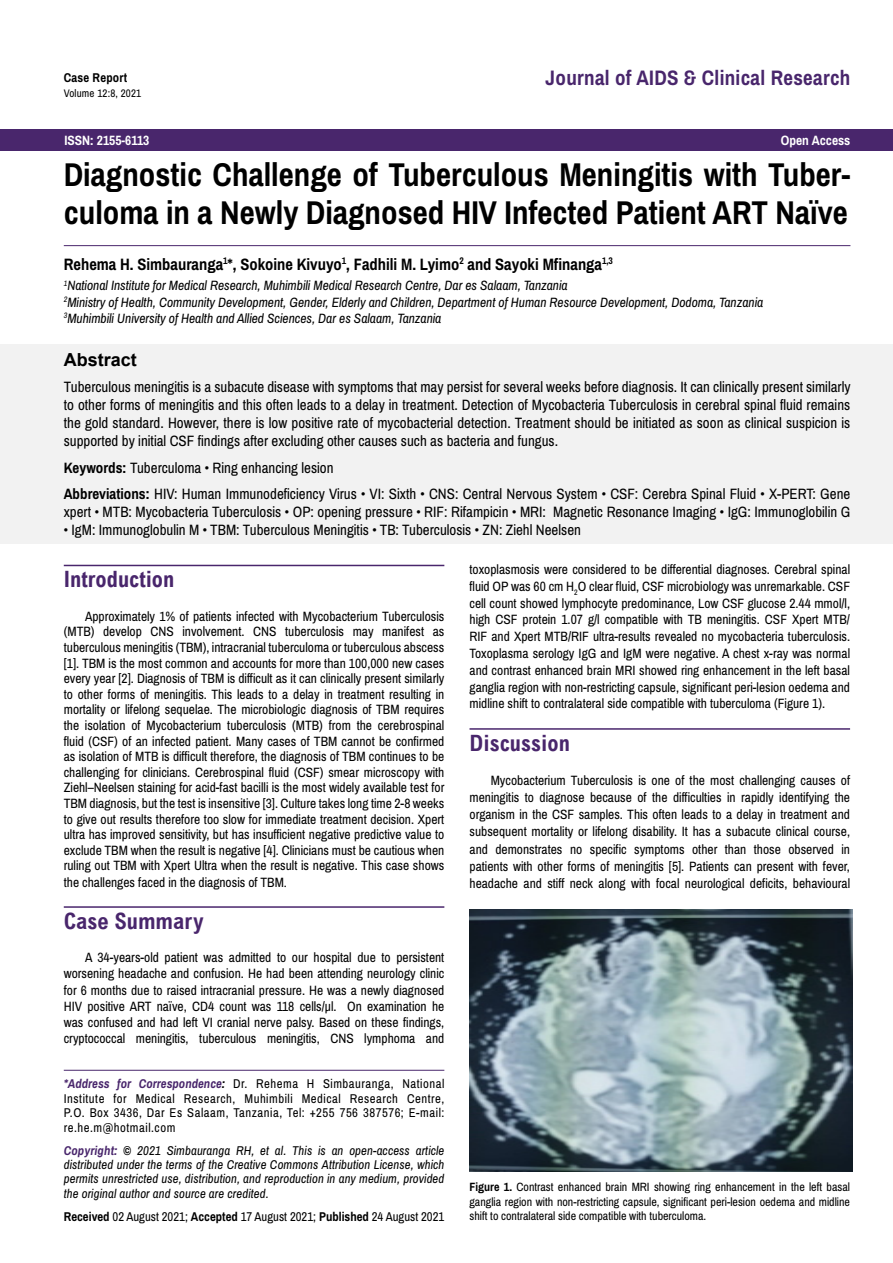
<style>
.page{position:relative;width:893px;height:1263px;background:#fff}
.page>*{position:absolute;margin:0;border:0;box-sizing:border-box;transform-origin:0 0}
.t1{font:700 33px/37.5px "Archivo Narrow";color:#000}
.t2{font:700 condensed 22.5px "Arial";color:#49266c}
.t3{font:700 21px "Archivo Narrow";letter-spacing:.015em;color:#49266c}
.t4{font:700 18px "Arial";color:#000}
.t5{font:700 16.5px "Archivo Narrow";color:#000}
.t6{font:15px/18px "Archivo Narrow";color:#000;text-align:justify}
.t7{font:13.5px/15.6px "Archivo Narrow";color:#000;text-align:justify}
.t8{font:italic 13.5px/16.2px "Archivo Narrow";color:#000}
.t9{font:700 13.5px "Archivo Narrow";color:#fff}
.t10{font:italic 12.75px/14.4px "Archivo Narrow";letter-spacing:.01em;color:#000;text-align:justify}
.t11{font:12.75px/14.4px "Archivo Narrow";letter-spacing:.04em;color:#000;text-align:justify}
.t12{font:12.75px "Archivo Narrow";color:#000}
.t13{font:700 12.75px "Archivo Narrow";letter-spacing:.015em;color:#000}
.t14{font:12px/14.4px "Archivo Narrow";color:#000;text-align:justify}
.t15{font:10.95px "Archivo Narrow";letter-spacing:.015em;color:#000}
.s1{font-weight:700}
.s2{font-family:"Minion Pro"}
.s3{font-weight:700;font-style:italic;color:#49266c}
.s4{font-weight:700;font-style:italic}
.s5{font-weight:700;color:#49266c}
</style>
<div class="page">
<div style="left:0;top:129px;width:893px;height:21px;background:#49266c"></div>
<div style="left:0;top:344px;width:893px;height:200px;background:#f2f2f2"></div>
<hr style="left:64px;top:1070px;width:380px;height:1px;background:#49266c">
<hr style="left:64px;top:245px;width:786px;height:1px;background:#49266c">
<hr style="left:64px;top:565px;width:380px;height:1px;background:#49266c">
<hr style="left:64px;top:906px;width:380px;height:2px;background:#49266c">
<hr style="left:469px;top:728px;width:381px;height:2px;background:#49266c">
<img style="left:470px;top:910px;width:382px;height:261px">
<p class="t13" style="left:64px;top:70px;width:65px">Case Report</p>
<h3 class="t3" style="left:546px;top:65px;width:306px">Journal of AIDS &amp; Clinical Research</h3>
<p class="t15" style="left:64px;top:86px;width:79px">Volume 12:8, 2021</p>
<p class="t9" style="left:64px;top:133px;width:86px">ISSN: 2155-6113</p>
<p class="t9" style="left:781px;top:133px;width:71px">Open Access</p>
<h1 class="t1" style="left:64px;top:156px;width:788px">Diagnostic Challenge of Tuberculous Meningitis with Tuber&shy;culoma in a Newly Diagnosed HIV Infected Patient ART Naïve</h1>
<p class="t5" style="left:64px;top:254px;width:551px">Rehema H. Simbauranga<sup>1</sup>*, Sokoine Kivuyo<sup>1</sup>, Fadhili M. Lyimo<sup>2</sup> and Sayoki Mfinanga<sup>1,3</sup></p>
<p class="t8" style="left:64px;top:278px;width:701px"><sup>1</sup>National Institute for Medical Research, Muhimbili Medical Research Centre, Dar es Salaam, Tanzania<br><sup>2</sup>Ministry of Health, Community Development, Gender, Elderly and Children, Department of Human Resource Development, Dodoma, Tanzania<br><sup>3</sup>Muhimbili University of Health and Allied Sciences, Dar es Salaam, Tanzania</p>
<h3 class="t4" style="left:64px;top:347px;width:75px">Abstract</h3>
<p class="t6" style="left:64px;top:378px;width:788px">Tuberculous meningitis is a subacute disease with symptoms that may persist for several weeks before diagnosis. It can clinically present similarly to other forms of meningitis and this often leads to a delay in treatment. Detection of Mycobacteria Tuberculosis in cerebral spinal fluid remains the gold standard. However, there is low positive rate of mycobacterial detection. Treatment should be initiated as soon as clinical suspicion is supported by initial CSF findings after excluding other causes such as bacteria and fungus.</p>
<p class="t6" style="left:64px;top:454px;width:788px;line-height:26.5px"><span class="s1">Keywords:</span> Tuberculoma • Ring enhancing lesion<br><span class="s1">Abbreviations:</span> HIV: Human Immunodeficiency Virus • VI: Sixth • CNS: Central Nervous System • CSF: Cerebra Spinal Fluid • X-PERT: Gene</p>
<p class="t6" style="left:64px;top:503px;width:788px">xpert • MTB: Mycobacteria Tuberculosis • OP: opening pressure • RIF: Rifampicin • MRI: Magnetic Resonance Imaging • IgG: Immunoglobilin G</p>
<p class="t6" style="left:64px;top:521px;width:519px">• IgM: Immunoglobulin M • TBM: Tuberculous Meningitis • TB: Tuberculosis • ZN: Ziehl Neelsen</p>
<h2 class="t2" style="left:64px;top:567px;width:112px">Introduction</h2>
<p class="t7" style="left:64px;top:608px;width:382px;text-indent:21px">Approximately 1% of patients infected with Mycobacterium Tuberculosis (MTB) develop CNS involvement. CNS tuberculosis may manifest as tuberculous meningitis (TBM), intracranial tuberculoma or tuberculous abscess [1]. TBM is the most common and accounts for more than 100,000 new cases every year [2]. Diagnosis of TBM is difficult as it can clinically present similarly to other forms of meningitis. This leads to a delay in treatment resulting in mortality or lifelong sequelae. The microbiologic diagnosis of TBM requires the isolation of Mycobacterium tuberculosis (MTB) from the cerebrospinal fluid (CSF) of an infected patient. Many cases of TBM cannot be confirmed as isolation of MTB is difficult therefore, the diagnosis of TBM continues to be challenging for clinicians. Cerebrospinal fluid (CSF) smear microscopy with Ziehl–Neelsen staining for acid-fast bacilli is the most widely available test for TBM diagnosis, but the test is insensitive [3]. Culture takes long time 2-8 weeks to give out results therefore too slow for immediate treatment decision. Xpert ultra has improved sensitivity, but has insufficient negative predictive value to exclude TBM when the result is negative [4]. Clinicians must be cautious when ruling out TBM with Xpert Ultra when the result is negative. This case shows the challenges faced in the diagnosis of TBM<span class="s2">.</span></p>
<h2 class="t2" style="left:64px;top:908px;width:141px">Case Summary</h2>
<p class="t7" style="left:64px;top:950px;width:382px;line-height:16.2px;text-indent:21px">A 34-years-old patient was admitted to our hospital due to persistent worsening headache and confusion. He had been attending neurology clinic for 6 months due to raised intracranial pressure. He was a newly diagnosed HIV positive ART naïve, CD4 count was 118 cells/µl. On examination he was confused and had left VI cranial nerve palsy. Based on these findings, cryptococcal meningitis, tuberculous meningitis, CNS lymphoma and</p>
<p class="t11" style="left:64px;top:1077px;width:382px"><span class="s3">*Address for Correspondence</span><span class="s4">:</span> Dr. Rehema H Simbauranga, National Institute for Medical Research, Muhimbili Medical Research Centre, P.O. Box 3436, Dar Es Salaam, Tanzania, Tel: +255 756 387576; E-mail: re.he.m@hotmail.com</p>
<p class="t10" style="left:64px;top:1143px;width:382px"><span class="s5">Copyright:</span> <span class="s1">©</span> 2021 Simbauranga RH, et al. This is an open-access article distributed under the terms of the Creative Commons Attribution License, which permits unrestricted use, distribution, and reproduction in any medium, provided the original author and source are credited.</p>
<p class="t12" style="left:64px;top:1208px;width:382px"><span class="s1">Received</span> 02 August 2021; <span class="s1">Accepted</span> 17 August 2021; <span class="s1">Published</span> 24 August 2021</p>
<p class="t7" style="left:469px;top:561px;width:382px;line-height:16.8px">toxoplasmosis were considered to be differential diagnoses. Cerebral spinal fluid OP was 60 cm H<sub>2</sub>O clear fluid, CSF microbiology was unremarkable. CSF cell count showed lymphocyte predominance, Low CSF glucose 2.44 mmol/l, high CSF protein 1.07 g/l compatible with TB meningitis. CSF Xpert MTB/ RIF and Xpert MTB/RIF ultra-results revealed no mycobacteria tuberculosis.<br>Toxoplasma serology IgG and IgM were negative. A chest x-ray was normal and contrast enhanced brain MRI showed ring enhancement in the left basal ganglia region with non-restricting capsule, significant peri-lesion oedema and midline shift to contralateral side compatible with tuberculoma (Figure 1).</p>
<h2 class="t2" style="left:469px;top:730px;width:102px">Discussion</h2>
<p class="t7" style="left:469px;top:772px;width:382px;line-height:17.1px;text-indent:21px">Mycobacterium Tuberculosis is one of the most challenging causes of meningitis to diagnose because of the difficulties in rapidly identifying the organism in the CSF samples. This often leads to a delay in treatment and subsequent mortality or lifelong disability. It has a subacute clinical course, and demonstrates no specific symptoms other than those observed in patients with other forms of meningitis [5]. Patients can present with fever, headache and stiff neck along with focal neurological deficits, behavioural</p>
<p class="t14" style="left:469px;top:1180px;width:382px"><span class="s1">Figure 1.</span> Contrast enhanced brain MRI showing ring enhancement in the left basal ganglia region with non-restricting capsule, significant peri-lesion oedema and midline shift to contralateral side compatible with tuberculoma.</p>
</div>
